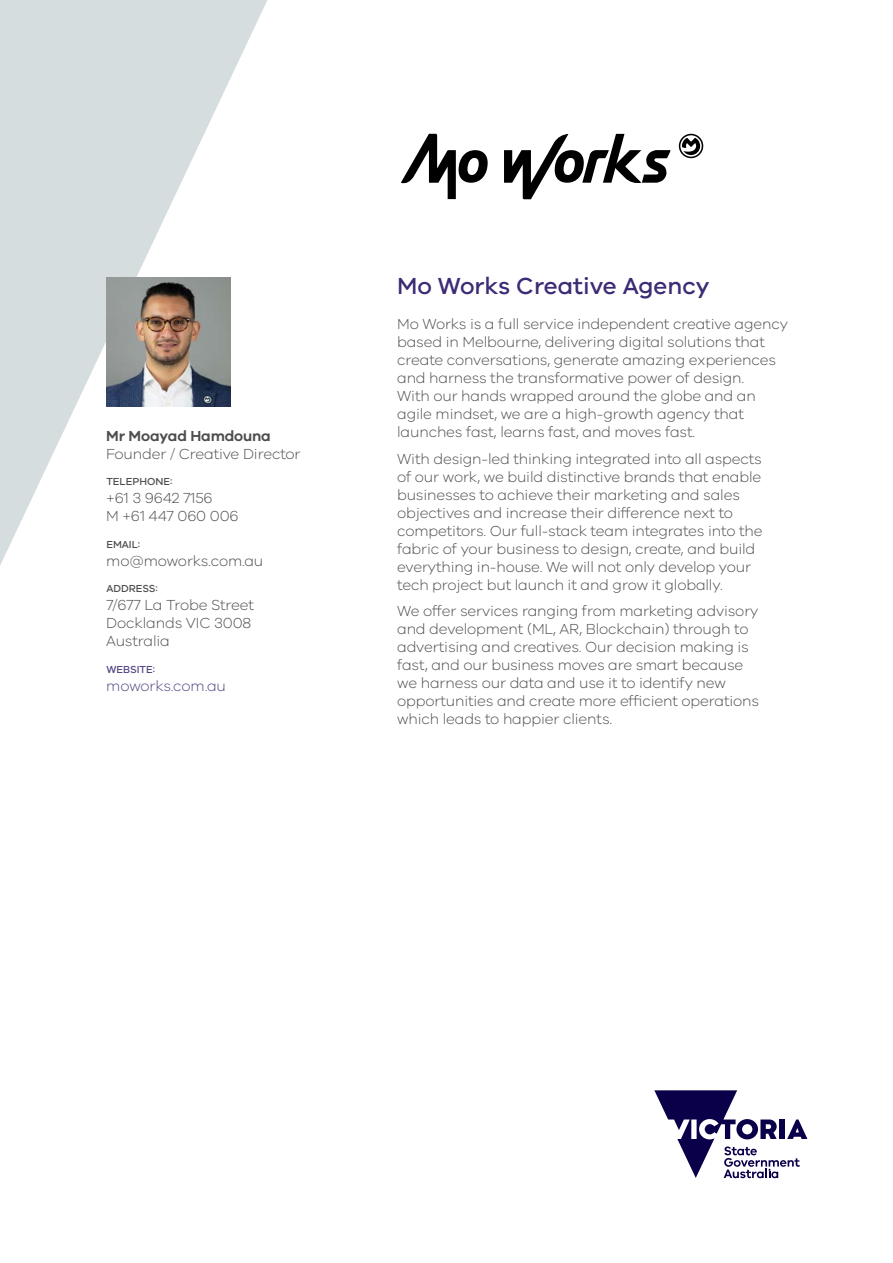
<style>
.page{position:relative;width:893px;height:1263px;background:#fff}
.page>*{position:absolute;margin:0;border:0;box-sizing:border-box;transform-origin:0 0}
.t1{font:500 24px "VIC";color:#3d2b75}
.t2{font:300 15px/18px "VIC";letter-spacing:-.01em;color:#4d4d4f}
.t3{font:600 15px "VIC";letter-spacing:-.01em;color:#4d4d4f}
.t4{font:300 15px "VIC";letter-spacing:-.01em;color:#544382}
.t5{font:500 10.5px "VIC";color:#4d4d4f}
.t6{font:500 10.5px "VIC";color:#544382}
</style>
<div class="page">
<svg style="left:0;top:0;width:268px;height:565px;fill:#d6ddde"></svg>
<svg style="left:654px;top:1090px;width:153px;height:88px"></svg>
<div style="left:779px;top:1119px;width:6px;height:20px;background:#0a0049"></div>
<svg style="left:679px;top:134px;width:24px;height:24px"></svg>
<svg style="left:401px;top:134px;width:87px;height:65px"></svg>
<svg style="left:504px;top:134px;width:167px;height:65px"></svg>
<img style="left:106px;top:278px;width:124px;height:128px">
<p class="t3" style="left:106px;top:426px;width:166px">Mr Moayad Hamdouna</p>
<p class="t2" style="left:106px;top:444px;width:196px">Founder / Creative Director</p>
<p class="t5" style="left:106px;top:475px;width:67px">TELEPHONE:</p>
<p class="t2" style="left:106px;top:489px;width:134px">+61 3 9642 7156<br>M +61 447 060 006</p>
<p class="t5" style="left:106px;top:538px;width:35px">EMAIL:</p>
<p class="t2" style="left:106px;top:551px;width:159px">mo@moworks.com.au</p>
<p class="t5" style="left:106px;top:582px;width:53px">ADDRESS:</p>
<p class="t2" style="left:106px;top:596px;width:149px">7/677 La Trobe Street<br>Docklands VIC 3008<br>Australia</p>
<p class="t6" style="left:106px;top:663px;width:50px">WEBSITE:</p>
<p class="t4" style="left:106px;top:677px;width:121px">moworks.com.au</p>
<h1 class="t1" style="left:397px;top:271px;width:314px">Mo Works Creative Agency</h1>
<p class="t2" style="left:397px;top:314px;width:392px">Mo Works is a full service independent creative agency based in Melbourne, delivering digital solutions that create conversations, generate amazing experiences and harness the transformative power of design.<br>With our hands wrapped around the globe and an agile mindset, we are a high-growth agency that launches fast, learns fast, and moves fast.</p>
<p class="t2" style="left:397px;top:449px;width:367px">With design-led thinking integrated into all aspects of our work, we build distinctive brands that enable businesses to achieve their marketing and sales objectives and increase their difference next to competitors. Our full-stack team integrates into the fabric of your business to design, create, and build everything in-house. We will not only develop your tech project but launch it and grow it globally.</p>
<p class="t2" style="left:397px;top:601px;width:363px">We offer services ranging from marketing advisory and development (ML, AR, Blockchain) through to advertising and creatives. Our decision making is fast, and our business moves are smart because we harness our data and use it to identify new opportunities and create more efficient operations which leads to happier clients.</p>
</div>
